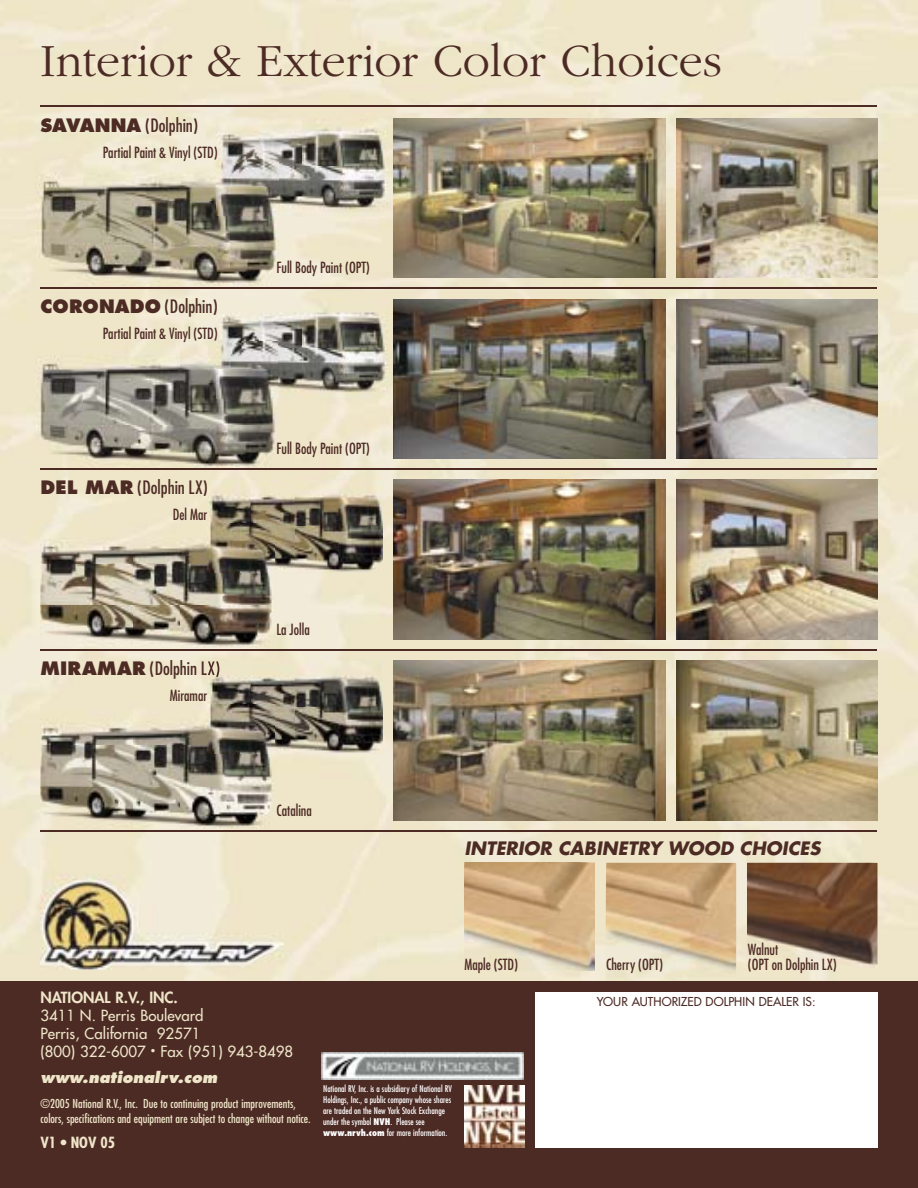
<style>
.page{position:relative;width:918px;height:1188px;background:#fff}
.page>*{position:absolute;margin:0;border:0;box-sizing:border-box;transform-origin:0 0}
.t1{font:300 48px "Garamond";color:#4d2b25}
.t2{font:condensed 18px "Futura";color:#4d2b25}
.t3{font:italic 700 18px "Futura";color:#4d2b25}
.t4{font:condensed 15px/15px "Futura";color:#4d2b25;scale:.95 1}
.t5{font:15px/18px "Futura";color:#efe6c9}
.t6{font:italic 800 15px "Futura";color:#efe6c9}
.t7{font:800 15px "Futura";color:#efe6c9}
.t8{font:700 condensed 15px "Futura";color:#efe6c9}
.t9{font:condensed 12px/15px "Futura";color:#efe6c9}
.t10{font:12px "Futura";letter-spacing:.005em;color:#4d2b25}
.t11{font:condensed 9px/10.8px "Futura";color:#fff}
.s1{font-weight:800;font-stretch:normal}
.s2{font-weight:800}
</style>
<div class="page">
<img style="left:379px;top:0;width:539px;height:876px">
<img style="left:0;top:0;width:379px;height:154px">
<img style="left:271px;top:216px;width:108px;height:83px">
<img style="left:0;top:205px;width:53px;height:776px">
<img style="left:53px;top:286px;width:218px;height:56px">
<img style="left:703px;top:876px;width:52px;height:105px">
<img style="left:595px;top:876px;width:52px;height:105px">
<img style="left:216px;top:118px;width:173px;height:49px">
<img style="left:279px;top:167px;width:110px;height:49px">
<img style="left:35px;top:159px;width:181px;height:42px">
<img style="left:35px;top:201px;width:244px;height:85px">
<img style="left:216px;top:159px;width:63px;height:57px">
<img style="left:216px;top:299px;width:173px;height:50px">
<img style="left:277px;top:349px;width:112px;height:49px">
<div style="left:0;top:981px;width:918px;height:207px;background:#4d2b25"></div>
<img style="left:40px;top:847px;width:244px;height:123px">
<img style="left:464px;top:1085px;width:60px;height:62px">
<img style="left:322px;top:1052px;width:201px;height:28px">
<img style="left:394px;top:480px;width:272px;height:159px">
<img style="left:394px;top:118px;width:272px;height:160px">
<img style="left:394px;top:299px;width:271px;height:159px">
<img style="left:394px;top:661px;width:272px;height:159px">
<img style="left:676px;top:299px;width:202px;height:159px">
<img style="left:676px;top:118px;width:202px;height:160px">
<img style="left:676px;top:661px;width:202px;height:159px">
<img style="left:676px;top:480px;width:202px;height:159px">
<hr style="left:40px;top:649px;width:838px;height:2px;background:#4d2b25">
<hr style="left:40px;top:830px;width:838px;height:2px;background:#4d2b25">
<hr style="left:40px;top:106px;width:838px;height:1px;background:#4d2b25">
<img style="left:606px;top:863px;width:130px;height:114px">
<img style="left:747px;top:863px;width:131px;height:106px">
<img style="left:464px;top:863px;width:131px;height:107px">
<img style="left:35px;top:342px;width:181px;height:42px">
<img style="left:35px;top:384px;width:242px;height:84px">
<img style="left:216px;top:342px;width:61px;height:56px">
<hr style="left:40px;top:288px;width:838px;height:1px;background:#4d2b25">
<hr style="left:40px;top:468px;width:838px;height:2px;background:#4d2b25">
<img style="left:208px;top:480px;width:175px;height:46px">
<img style="left:274px;top:526px;width:109px;height:47px">
<img style="left:40px;top:524px;width:168px;height:41px">
<img style="left:40px;top:565px;width:234px;height:82px">
<img style="left:208px;top:524px;width:66px;height:49px">
<img style="left:208px;top:661px;width:175px;height:46px">
<img style="left:274px;top:707px;width:109px;height:47px">
<img style="left:208px;top:661px;width:11px;height:18px">
<img style="left:40px;top:705px;width:168px;height:41px">
<img style="left:40px;top:746px;width:234px;height:82px">
<img style="left:208px;top:705px;width:66px;height:49px">
<div style="left:535px;top:992px;width:343px;height:156px;background:#fff"></div>
<h1 class="t1" style="left:40px;top:36px;width:683px">Interior &amp; Exterior Color Choices</h1>
<h2 class="t2" style="left:41px;top:115px;width:159px"><span class="s1">SAVANNA</span> (Dolphin)</h2>
<h3 class="t4" style="left:103px;top:145px;width:123px">Partial Paint &amp; Vinyl (STD)</h3>
<h2 class="t2" style="left:41px;top:296px;width:179px"><span class="s1">CORONADO</span> (Dolphin)</h2>
<h3 class="t4" style="left:103px;top:326px;width:123px">Partial Paint &amp; Vinyl (STD)</h3>
<h2 class="t2" style="left:41px;top:477px;width:169px"><span class="s1">DEL MAR</span> (Dolphin LX)</h2>
<h3 class="t4" style="left:173px;top:507px;width:38px">Del Mar</h3>
<h2 class="t2" style="left:41px;top:658px;width:181px"><span class="s1">MIRAMAR</span> (Dolphin LX)</h2>
<h3 class="t4" style="left:170px;top:688px;width:41px">Miramar</h3>
<h3 class="t4" style="left:277px;top:260px;width:100px">Full Body Paint (OPT)</h3>
<h3 class="t4" style="left:277px;top:441px;width:100px">Full Body Paint (OPT)</h3>
<h3 class="t4" style="left:277px;top:622px;width:37px">La Jolla</h3>
<h3 class="t4" style="left:277px;top:803px;width:39px">Catalina</h3>
<h2 class="t3" style="left:464px;top:837px;width:358px">INTERIOR CABINETRY WOOD CHOICES</h2>
<h3 class="t4" style="left:464px;top:957px;width:58px">Maple (STD)</h3>
<h3 class="t4" style="left:606px;top:957px;width:61px">Cherry (OPT)</h3>
<h3 class="t4" style="left:748px;top:942px;width:95px">Walnut<br>(OPT on Dolphin LX)</h3>
<h3 class="t7" style="left:40px;top:988px;width:139px">NATIONAL R.V., INC.</h3>
<h3 class="t10" style="left:597px;top:994px;width:220px">YOUR AUTHORIZED DOLPHIN DEALER IS:</h3>
<h3 class="t5" style="left:40px;top:1007px;width:254px">3411 N. Perris Boulevard<br>Perris, California 92571<br>(800) 322-6007 <sup>•</sup> Fax (951) 943-8498</h3>
<h3 class="t6" style="left:41px;top:1068px;width:178px">www.nationalrv.com</h3>
<h3 class="t9" style="left:40px;top:1096px;width:272px">©2005 National R.V., Inc. Due to continuing product improvements, colors, specifications and equipment are subject to change without notice.</h3>
<p class="t11" style="left:323px;top:1084px;width:130px">National RV, Inc. is a subsidiary of National RV Holdings, Inc., a public company whose shares are traded on the New York Stock Exchange under the symbol <span class="s2">NVH</span>. Please see <span class="s2">www.nrvh.com</span> for more information.</p>
<h3 class="t8" style="left:40px;top:1133px;width:76px">V1 • NOV 05</h3>
</div>
